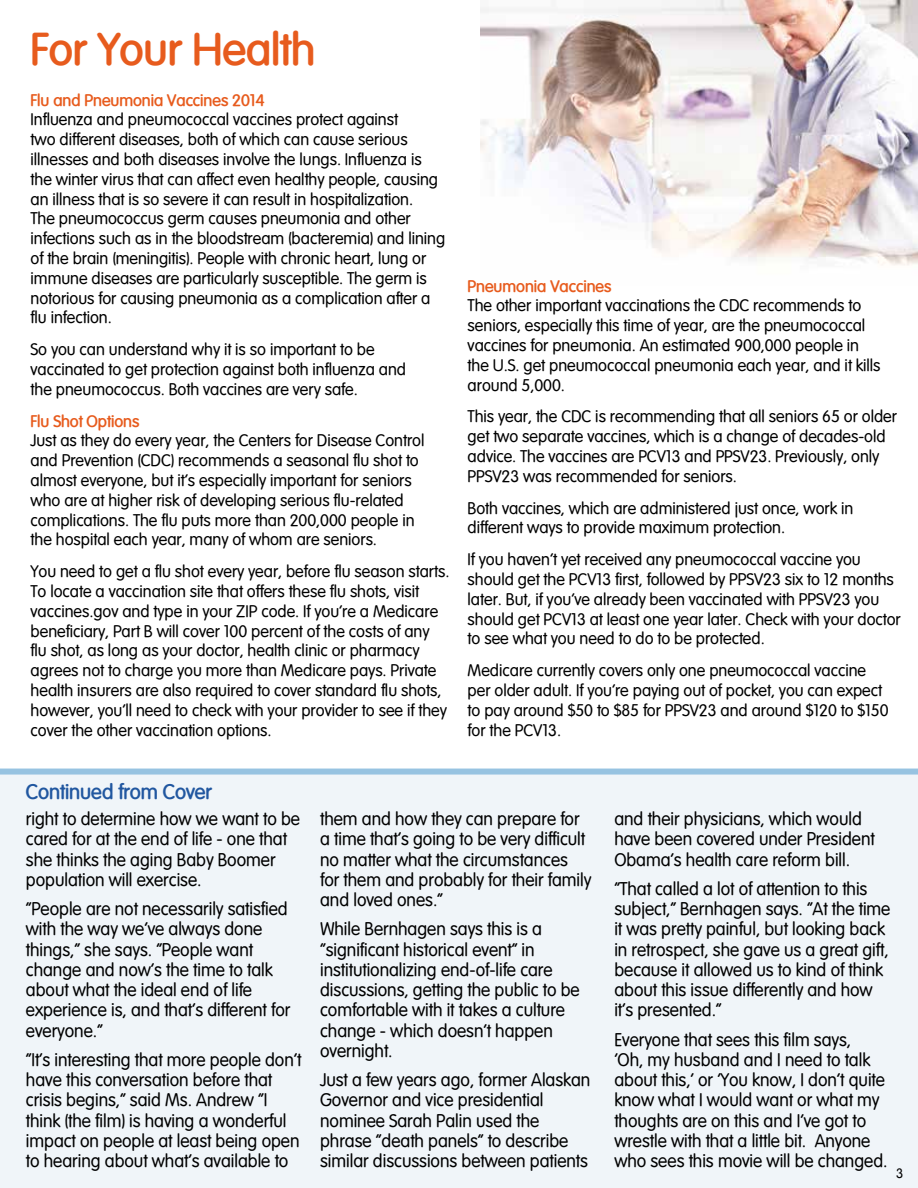
<style>
.page{position:relative;width:918px;height:1188px;background:#fff}
.page>*{position:absolute;margin:0;border:0;box-sizing:border-box;transform-origin:0 0}
.t1{font:700 45px "Vogel";color:#e75b1d}
.t2{font:700 21px "Vogel";color:#2157a0}
.t3{font:18px/20.2px "Vogel Normal";color:#000}
.t4{font:16.5px/19.8px "Vogel Normal";color:#000}
.t5{font:700 16.5px "Vogel";color:#e75b1d}
.t6{font:13.5px "Vogel Normal";color:#000}
</style>
<div class="page">
<img style="left:480px;top:0;width:438px;height:266px">
<div style="left:0;top:772px;width:918px;height:416px;background:#f0f5f9"></div>
<div style="left:0;top:769px;width:918px;height:6px;background:#97c3e1"></div>
<h1 class="t1" style="left:31px;top:22px;width:286px">For Your Health</h1>
<p class="t5" style="left:31px;top:90px;width:236px">Flu and Pneumonia Vaccines 2014</p>
<p class="t4" style="left:31px;top:110px;width:416px">Influenza and pneumococcal vaccines protect against<br>two different diseases, both of which can cause serious illnesses and both diseases involve the lungs. Influenza is the winter virus that can affect even healthy people, causing an illness that is so severe it can result in hospitalization.<br>The pneumococcus germ causes pneumonia and other infections such as in the bloodstream (bacteremia) and lining of the brain (meningitis). People with chronic heart, lung or immune diseases are particularly susceptible. The germ is notorious for causing pneumonia as a complication after a flu infection.</p>
<p class="t4" style="left:31px;top:340px;width:377px">So you can understand why it is so important to be vaccinated to get protection against both influenza and the pneumococcus. Both vaccines are very safe.</p>
<p class="t5" style="left:31px;top:411px;width:110px">Flu Shot Options</p>
<p class="t4" style="left:31px;top:431px;width:395px">Just as they do every year, the Centers for Disease Control and Prevention (CDC) recommends a seasonal flu shot to almost everyone, but it’s especially important for seniors who are at higher risk of developing serious flu-related complications. The flu puts more than 200,000 people in the hospital each year, many of whom are seniors.</p>
<p class="t4" style="left:31px;top:562px;width:420px">You need to get a flu shot every year, before flu season starts.<br>To locate a vaccination site that offers these flu shots, visit vaccines.gov and type in your ZIP code. If you’re a Medicare beneficiary, Part B will cover 100 percent of the costs of any flu shot, as long as your doctor, health clinic or pharmacy agrees not to charge you more than Medicare pays. Private health insurers are also required to cover standard flu shots, however, you’ll need to check with your provider to see if they cover the other vaccination options.</p>
<p class="t2" style="left:26px;top:779px;width:188px">Continued from Cover</p>
<p class="t5" style="left:468px;top:276px;width:145px">Pneumonia Vaccines</p>
<p class="t4" style="left:468px;top:296px;width:414px">The other important vaccinations the CDC recommends to seniors, especially this time of year, are the pneumococcal vaccines for pneumonia. An estimated 900,000 people in the U.S. get pneumococcal pneumonia each year, and it kills around 5,000.</p>
<p class="t4" style="left:468px;top:407px;width:431px">This year, the CDC is recommending that all seniors 65 or older get two separate vaccines, which is a change of decades-old advice. The vaccines are PCV13 and PPSV23. Previously, only PPSV23 was recommended for seniors.</p>
<p class="t4" style="left:468px;top:498px;width:387px">Both vaccines, which are administered just once, work in different ways to provide maximum protection.</p>
<p class="t4" style="left:468px;top:550px;width:435px">If you haven’t yet received any pneumococcal vaccine you should get the PCV13 first, followed by PPSV23 six to 12 months later. But, if you’ve already been vaccinated with PPSV23 you should get PCV13 at least one year later. Check with your doctor to see what you need to do to be protected.</p>
<p class="t4" style="left:468px;top:661px;width:422px">Medicare currently covers only one pneumococcal vaccine per older adult. If you’re paying out of pocket, you can expect to pay around $50 to $85 for PPSV23 and around $120 to $150 for the PCV13.</p>
<p class="t3" style="left:26px;top:809px;width:276px">right to determine how we want to be cared for at the end of life - one that she thinks the aging Baby Boomer population will exercise.</p>
<p class="t3" style="left:26px;top:899px;width:266px">“People are not necessarily satisfied with the way we’ve always done things,” she says. “People want change and now’s the time to talk about what the ideal end of life experience is, and that’s different for everyone.”</p>
<p class="t3" style="left:26px;top:1049px;width:277px">“It’s interesting that more people don’t have this conversation before that crisis begins,” said Ms. Andrew “I think (the film) is having a wonderful impact on people at least being open to hearing about what’s available to</p>
<p class="t3" style="left:320px;top:809px;width:273px">them and how they can prepare for a time that’s going to be very difficult no matter what the circumstances for them and probably for their family and loved ones.”</p>
<p class="t3" style="left:320px;top:919px;width:261px">While Bernhagen says this is a “significant historical event” in institutionalizing end-of-life care discussions, getting the public to be comfortable with it takes a culture change - which doesn’t happen overnight.</p>
<p class="t3" style="left:320px;top:1070px;width:272px">Just a few years ago, former Alaskan Governor and vice presidential nominee Sarah Palin used the phrase “death panels” to describe similar discussions between patients</p>
<p class="t3" style="left:614px;top:809px;width:262px">and their physicians, which would have been covered under President<br>Obama’s health care reform bill.</p>
<p class="t3" style="left:614px;top:878px;width:278px">“That called a lot of attention to this subject,” Bernhagen says. “At the time it was pretty painful, but looking back in retrospect, she gave us a great gift, because it allowed us to kind of think about this issue differently and how it’s presented.”</p>
<p class="t3" style="left:614px;top:1029px;width:275px">Everyone that sees this film says,<br>‘Oh, my husband and I need to talk about this,’ or ‘You know, I don’t quite know what I would want or what my thoughts are on this and I’ve got to wrestle with that a little bit. Anyone who sees this movie will be changed.</p>
<p class="t6" style="left:896px;top:1165px;width:9px">3</p>
</div>
